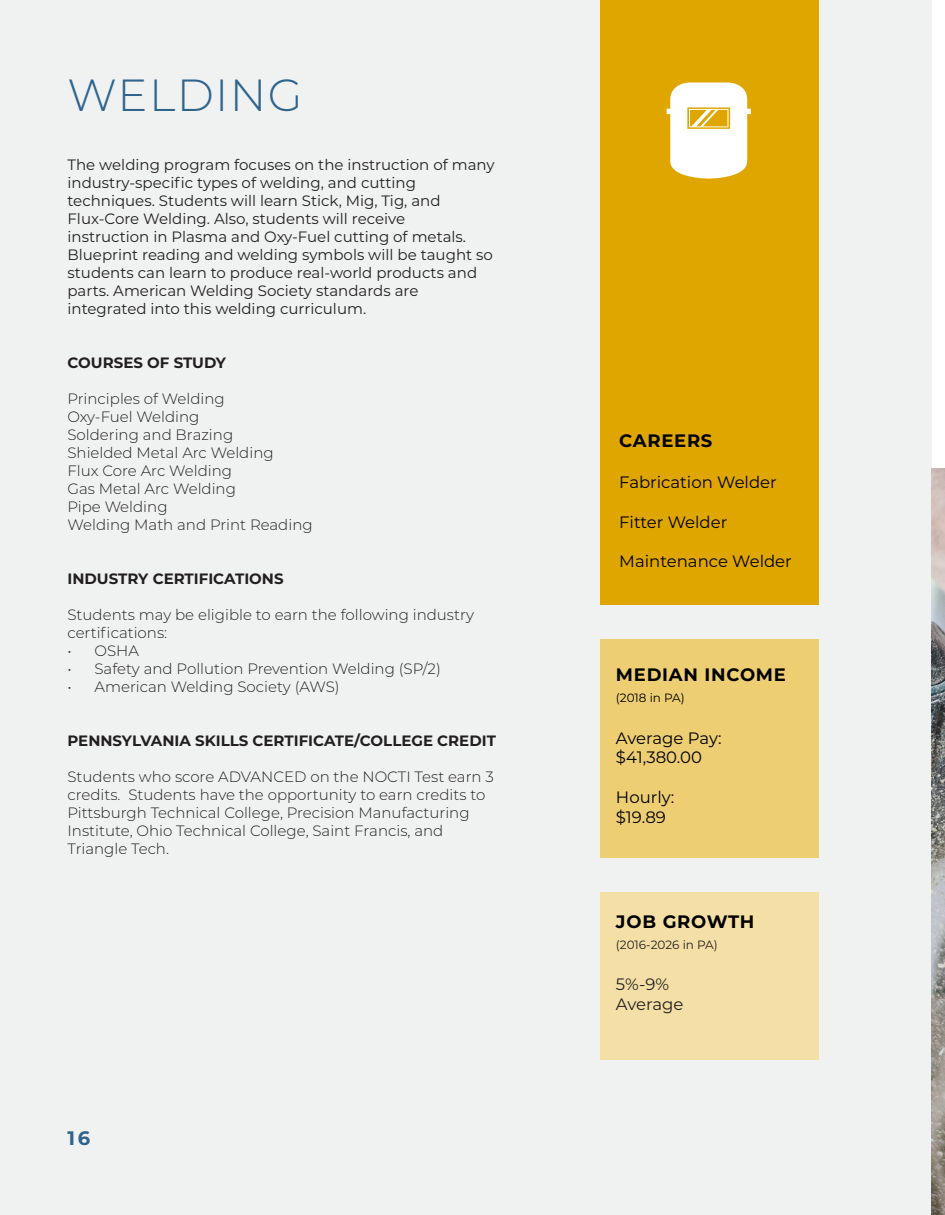
<style>
.page{position:relative;width:945px;height:1215px;background:#fff}
.page>*{position:absolute;margin:0;border:0;box-sizing:border-box;transform-origin:0 0}
.t1{font:300 45px "Montserrat";letter-spacing:.03em;color:#2f648d}
.t2{font:700 19.5px "Montserrat";color:#2f648d}
.t3{font:700 18px "Montserrat";letter-spacing:.04em;color:#000}
.t4{font:16.5px/19.8px "Montserrat";color:#000}
.t5{font:16.5px "Montserrat";letter-spacing:-.005em;color:#231f20}
.t6{font:300 15px/18px "Montserrat";color:#231f20}
.t7{font:15px/18px "Montserrat";color:#231f20}
.t8{font:700 15px "Montserrat";color:#231f20}
.t9{font:12px "Montserrat";letter-spacing:-.005em;color:#231f20}
.t10{font:12px "Montserrat";color:#000}
</style>
<div class="page">
<div style="left:0;top:0;width:932px;height:1215px;background:#f0f2f2"></div>
<img style="left:932px;top:468px;width:13px;height:747px">
<div style="left:601px;top:0;width:218px;height:604px;background:#dfa600"></div>
<div style="left:601px;top:639px;width:218px;height:218px;background:#edce73"></div>
<div style="left:601px;top:892px;width:218px;height:168px;background:#f4e0a6"></div>
<svg style="left:667px;top:83px;width:84px;height:96px"></svg>
<p class="t1" style="left:68px;top:65px;width:237px">WELDING</p>
<p class="t7" style="left:68px;top:156px;width:429px">The welding program focuses on the instruction of many industry-specific types of welding, and cutting</p>
<p class="t7" style="left:68px;top:192px;width:375px">techniques. Students will learn Stick, Mig, Tig, and</p>
<p class="t7" style="left:68px;top:210px;width:339px">Flux-Core Welding. Also, students will receive</p>
<p class="t7" style="left:68px;top:228px;width:427px">instruction in Plasma and Oxy-Fuel cutting of metals.<br>Blueprint reading and welding symbols will be taught so students can learn to produce real-world products and</p>
<p class="t7" style="left:68px;top:282px;width:352px">parts. American Welding Society standards are integrated into this welding curriculum.</p>
<p class="t8" style="left:68px;top:352px;width:160px">COURSES OF STUDY</p>
<p class="t6" style="left:68px;top:390px;width:159px">Principles of Welding</p>
<p class="t6" style="left:68px;top:408px;width:134px">Oxy-Fuel Welding</p>
<p class="t6" style="left:68px;top:426px;width:167px">Soldering and Brazing</p>
<p class="t6" style="left:68px;top:444px;width:208px">Shielded Metal Arc Welding</p>
<p class="t6" style="left:68px;top:462px;width:166px">Flux Core Arc Welding</p>
<p class="t6" style="left:68px;top:480px;width:170px">Gas Metal Arc Welding</p>
<p class="t6" style="left:68px;top:498px;width:102px">Pipe Welding</p>
<p class="t6" style="left:68px;top:516px;width:247px">Welding Math and Print Reading</p>
<p class="t8" style="left:68px;top:568px;width:218px">INDUSTRY CERTIFICATIONS</p>
<p class="t6" style="left:68px;top:606px;width:408px">Students may be eligible to earn the following industry</p>
<p class="t6" style="left:68px;top:624px;width:101px">certifications:</p>
<p class="t6" style="left:68px;top:642px;width:73px">• OSHA</p>
<p class="t6" style="left:68px;top:660px;width:375px">• Safety and Pollution Prevention Welding (SP/2)</p>
<p class="t6" style="left:68px;top:678px;width:274px">• American Welding Society (AWS)</p>
<p class="t8" style="left:68px;top:730px;width:430px">PENNSYLVANIA SKILLS CERTIFICATE/COLLEGE CREDIT</p>
<p class="t6" style="left:68px;top:768px;width:428px">Students who score ADVANCED on the NOCTI Test earn 3 credits. Students have the opportunity to earn credits to Pittsburgh Technical College, Precision Manufacturing Institute, Ohio Technical College, Saint Francis, and</p>
<p class="t6" style="left:68px;top:840px;width:103px">Triangle Tech.</p>
<h2 class="t2" style="left:68px;top:1124px;width:24px">16</h2>
<p class="t3" style="left:619px;top:427px;width:95px">CAREERS</p>
<p class="t4" style="left:619px;top:472px;width:159px">Fabrication Welder</p>
<p class="t4" style="left:619px;top:511px;width:110px">Fitter Welder</p>
<p class="t4" style="left:619px;top:551px;width:174px">Maintenance Welder</p>
<p class="t3" style="left:616px;top:662px;width:171px">MEDIAN INCOME</p>
<p class="t10" style="left:616px;top:690px;width:70px">(2018 in PA)</p>
<p class="t4" style="left:616px;top:727px;width:107px">Average Pay: $41,380.00</p>
<p class="t4" style="left:616px;top:787px;width:60px">Hourly:</p>
<p class="t4" style="left:616px;top:806px;width:52px">$19.89</p>
<p class="t3" style="left:616px;top:909px;width:140px">JOB GROWTH</p>
<p class="t9" style="left:616px;top:936px;width:103px">(2016-2026 in PA)</p>
<p class="t5" style="left:616px;top:973px;width:55px">5%-9%</p>
<p class="t5" style="left:616px;top:993px;width:69px">Average</p>
</div>
